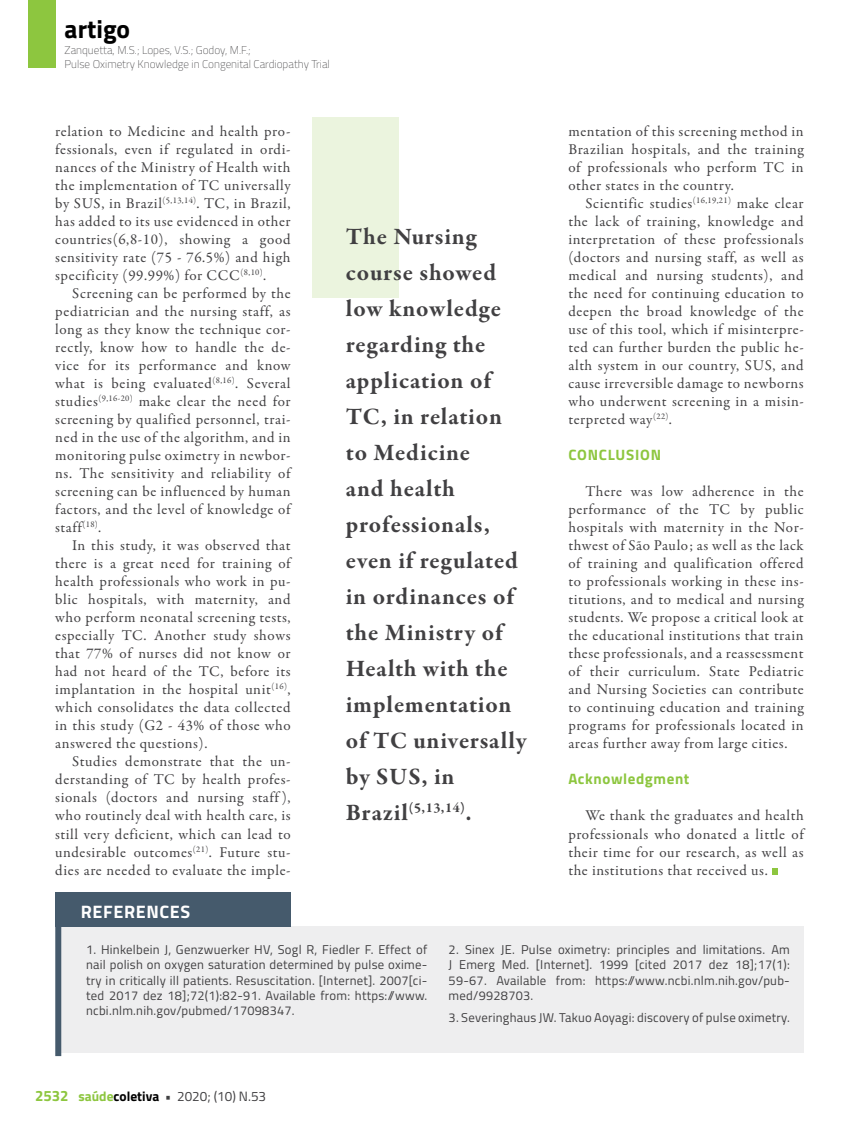
<style>
.page{position:relative;width:859px;height:1132px;background:#fff}
.page>*{position:absolute;margin:0;border:0;box-sizing:border-box;transform-origin:0 0}
.t1{font:700 25.5px "Titillium";color:#000}
.t2{font:700 24px/36px "Garamond Premr Pro";letter-spacing:.035em;color:#414042}
.t3{font:700 18px "Titillium";letter-spacing:.035em;color:#fff}
.t4{font:15px/18px "Garamond Premr Pro";letter-spacing:.04em;color:#414042;text-align:justify}
.t5{font:700 15px "Titillium";letter-spacing:.04em;color:#8dc63f}
.t6{font:700 13.95px "Garamond Premr Pro";color:#414042}
.t7{font:13.5px "Titillium";color:#414042}
.t8{font:12.75px/15.3px "Titillium";letter-spacing:.02em;color:#414042;text-align:justify}
.t9{font:100 11.25px/13.5px "Titillium";color:#414042}
.s1{font-size:24px}
.s2{font-weight:700;font-size:15px;color:#8dc63f}
.s3{font-weight:700;color:#8dc63f}
.s4{font-weight:700;color:#000}
.s5{font-weight:700}
</style>
<div class="page">
<div style="left:28px;top:0;width:27px;height:68px;background:#8dc63f"></div>
<svg style="left:772px;top:868px;width:6px;height:6px"></svg>
<div style="left:61px;top:926px;width:743px;height:126px;background:#eeeeef"></div>
<div style="left:55px;top:892px;width:236px;height:35px;background:#455a6c"></div>
<div style="left:55px;top:908px;width:6px;height:147px;background:#455a6c"></div>
<div style="left:313px;top:117px;width:86px;height:181px;background:#ebf4de"></div>
<h1 class="t1" style="left:65px;top:10px;width:67px">artigo</h1>
<p class="t9" style="left:65px;top:43px;width:267px">Zanquetta, M.S.; Lopes, V.S.; Godoy, M.F.;<br>Pulse Oximetry Knowledge in Congenital Cardiopathy Trial</p>
<p class="t4" style="left:55px;top:122px;width:237px">relation to Medicine and health pro&shy;fessionals, even if regulated in ordi&shy;nances of the Ministry of Health with the implementation of TC universally by SUS, in Brazil<sup>(5,13,14)</sup>. TC, in Brazil, has added to its use evidenced in other countries(6,8-10), showing a good sensitivity rate (75 - 76.5%) and high specificity (99.99%) for CCC<sup>(8,10)</sup>.</p>
<p class="t4" style="left:55px;top:284px;width:237px;text-indent:17px">Screening can be performed by the pediatrician and the nursing staff, as long as they know the technique cor&shy;rectly, know how to handle the de&shy;vice for its performance and know what is being evaluated<sup>(8,16)</sup>. Several studies<sup>(9,16-20)</sup> make clear the need for screening by qualified personnel, trai&shy;ned in the use of the algorithm, and in monitoring pulse oximetry in newbor&shy;ns. The sensitivity and reliability of screening can be influenced by human factors, and the level of knowledge of staff<sup>(18)</sup>.</p>
<p class="t4" style="left:55px;top:536px;width:237px;text-indent:17px">In this study, it was observed that there is a great need for training of health professionals who work in pu&shy;blic hospitals, with maternity, and who perform neonatal screening tests, especially TC. Another study shows that 77% of nurses did not know or had not heard of the TC, before its implantation in the hospital unit<sup>(16)</sup>, which consolidates the data collected in this study (G2 - 43% of those who answered the questions).</p>
<p class="t4" style="left:55px;top:752px;width:237px;text-indent:17px">Studies demonstrate that the un&shy;derstanding of TC by health profes&shy;sionals (doctors and nursing staff ), who routinely deal with health care, is still very deficient, which can lead to undesirable outcomes<sup>(21)</sup>. Future stu&shy;dies are needed to evaluate the imple-</p>
<h2 class="t2" style="left:346px;top:219px;width:182px">The Nursing course showed low knowledge regarding the application of<br>TC, in relation to Medicine<br>and health professionals, even if regulated in ordinances of the Ministry of<br>Health with the implementation of TC universally by SUS, in</h2>
<p class="t6" style="left:346px;top:799px;width:127px"><span class="s1">Brazil</span>(5,13,14)<span class="s1">.</span></p>
<p class="t4" style="left:568px;top:122px;width:237px">mentation of this screening method in Brazilian hospitals, and the training of professionals who perform TC in other states in the country.</p>
<p class="t4" style="left:568px;top:194px;width:237px;text-indent:17px">Scientific studies<sup>(16,19,21)</sup> make clear the lack of training, knowledge and interpretation of these professionals (doctors and nursing staff, as well as medical and nursing students), and the need for continuing education to deepen the broad knowledge of the use of this tool, which if misinterpre&shy;ted can further burden the public he&shy;alth system in our country, SUS, and cause irreversible damage to newborns who underwent screening in a misin&shy;terpreted way<sup>(22)</sup>.</p>
<p class="t5" style="left:568px;top:443px;width:94px">CONCLUSION</p>
<p class="t4" style="left:568px;top:482px;width:237px;text-indent:17px">There was low adherence in the performance of the TC by public hospitals with maternity in the Nor&shy;thwest of São Paulo; as well as the lack of training and qualification offered to professionals working in these ins&shy;titutions, and to medical and nursing students. We propose a critical look at the educational institutions that train these professionals, and a reassessment of their curriculum. State Pediatric and Nursing Societies can contribute to continuing education and training programs for professionals located in areas further away from large cities.</p>
<p class="t5" style="left:568px;top:767px;width:122px">Acknowledgment</p>
<p class="t4" style="left:568px;top:806px;width:237px;text-indent:17px">We thank the graduates and health professionals who donated a little of their time for our research, as well as the institutions that received us.</p>
<p class="t3" style="left:81px;top:897px;width:111px">REFERENCES</p>
<p class="t8" style="left:86px;top:940px;width:343px">1. Hinkelbein J, Genzwuerker HV, Sogl R, Fiedler F. Effect of nail polish on oxygen saturation determined by pulse oxime&shy;try in critically ill patients. Resuscitation. [Internet]. 2007[ci&shy;ted 2017 dez 18];72(1):82-91. Available from: https://www. ncbi.nlm.nih.gov/pubmed/17098347.</p>
<p class="t8" style="left:449px;top:940px;width:343px">2. Sinex JE. Pulse oximetry: principles and limitations. Am J Emerg Med. [Internet]. 1999 [cited 2017 dez 18];17(1):<br>59-67. Available from: https://www.ncbi.nlm.nih.gov/pub&shy;med/9928703.</p>
<p class="t8" style="left:449px;top:1008px;width:343px">3. Severinghaus JW. Takuo Aoyagi: discovery of pulse oximetry.</p>
<p class="t7" style="left:35px;top:1086px;width:233px"><span class="s2">2532</span> <span class="s3">saúde</span><span class="s4">coletiva</span> <span class="s5">•</span> 2020; (10) N.53</p>
</div>
